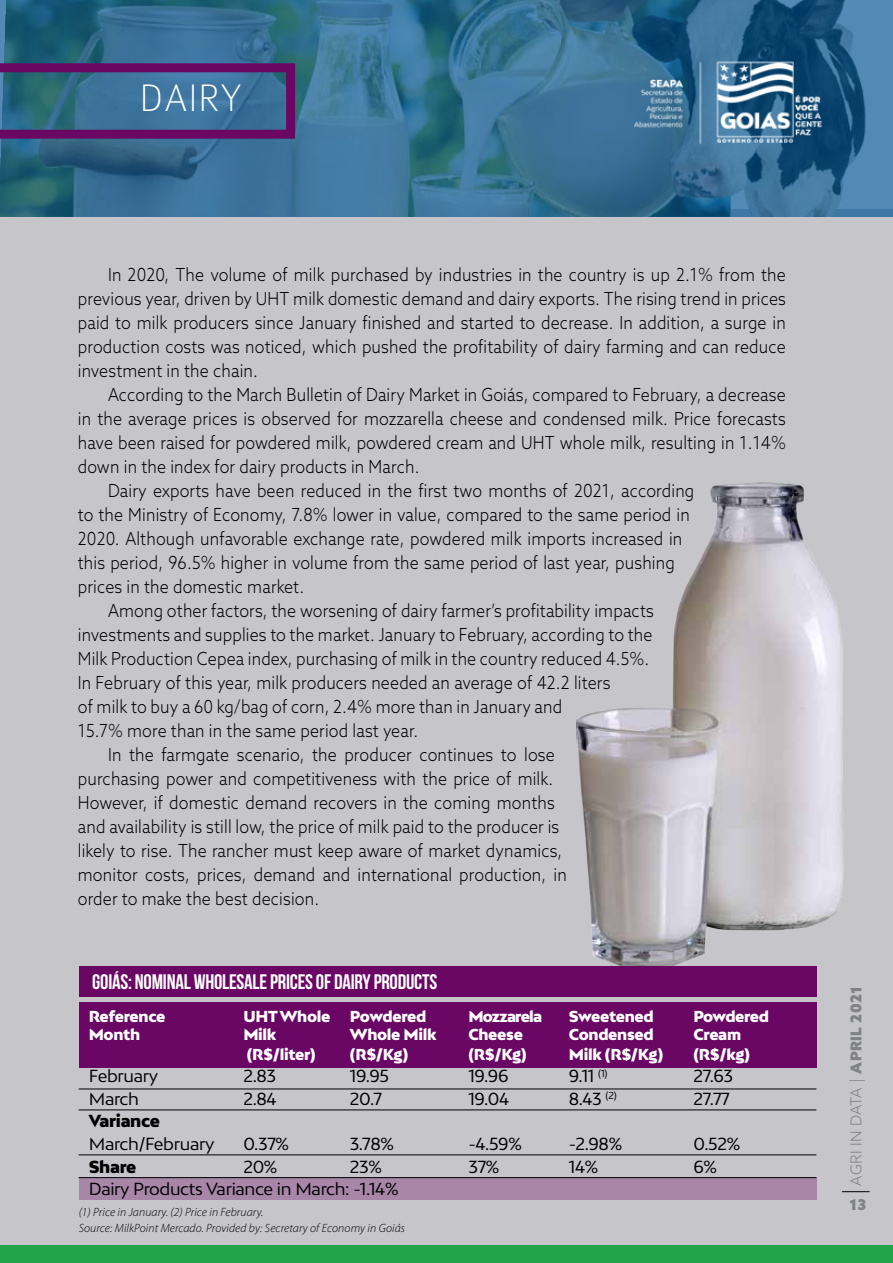
<style>
.page{position:relative;width:893px;height:1263px;background:#fff}
.page>*{position:absolute;margin:0;border:0;box-sizing:border-box;transform-origin:0 0}
.t1{font:100 40.95px "Colaborate";letter-spacing:.025em;color:#fff;scale:.95 1}
.t2{font:21px "Bebas Neue";letter-spacing:-.01em;color:#fff}
.t3{font:300 18px/24px "Azo Sans";letter-spacing:.01em;color:#000;text-align:justify;scale:.89 1}
.t4{font:16.5px "Bw Mitga";letter-spacing:-.02em;color:#000}
.t5{font:900 16.5px "Bw Mitga";letter-spacing:-.02em;color:#000}
.t6{font:900 15px "Bw Mitga";letter-spacing:-.02em;color:#fff}
.t7{font:300 15px "Azo Sans";color:#808285}
.t8{font:900 15px "Bw Mitga";letter-spacing:-.05em;color:#fff}
.t9{font:900 15px "Bw Mitga";letter-spacing:-.04em;color:#fff}
.t10{font:900 15px "Azo Sans";color:#808285}
.t11{font:italic 300 12px/15.6px "Myriad Pro";letter-spacing:.01em;color:#000}
.s1{font-weight:900}
</style>
<div class="page">
<div style="left:0;top:209px;width:893px;height:1047px;background:#c6c5ca"></div>
<div style="left:0;top:1245px;width:893px;height:18px;background:#21a349"></div>
<svg style="left:1px;top:0;width:892px;height:217px;background:#356f92"></svg>
<svg style="left:1px;top:63px;width:294px;height:76px;background:#455587"></svg>
<img style="left:577px;top:483px;width:266px;height:483px">
<hr style="left:0;top:0;width:1px;height:217px;background:#5a5633">
<img style="left:622px;top:43px;width:211px;height:126px">
<div style="left:79px;top:1177px;width:737px;height:23px;background:#a786a8"></div>
<div style="left:79px;top:966px;width:737px;height:30px;background:#6a0765"></div>
<div style="left:79px;top:1002px;width:737px;height:66px;background:#6a0765"></div>
<hr style="left:79px;top:1109px;width:737px;height:1px;background:#000">
<hr style="left:79px;top:1088px;width:737px;height:1px;background:#000">
<hr style="left:79px;top:1154px;width:737px;height:1px;background:#000">
<hr style="left:79px;top:1177px;width:737px;height:1px;background:#000">
<svg style="left:842px;top:1191px;width:28px;height:1px"></svg>
<h1 class="t1" style="left:140px;top:77px;width:109px">DAIRY</h1>
<p class="t3" style="left:78px;top:262px;width:797px;text-indent:30px">In 2020, The volume of milk purchased by industries in the country is up 2.1% from the previous year, driven by UHT milk domestic demand and dairy exports. The rising trend in prices paid to milk producers since January finished and started to decrease. In addition, a surge in production costs was noticed, which pushed the profitability of dairy farming and can reduce investment in the chain.</p>
<p class="t3" style="left:108px;top:382px;width:763px">According to the March Bulletin of Dairy Market in Goiás, compared to February, a decrease</p>
<p class="t3" style="left:78px;top:406px;width:797px">in the average prices is observed for mozzarella cheese and condensed milk. Price forecasts</p>
<p class="t3" style="left:78px;top:430px;width:797px">have been raised for powdered milk, powdered cream and UHT whole milk, resulting in 1.14%</p>
<p class="t3" style="left:78px;top:454px;width:385px">down in the index for dairy products in March.</p>
<p class="t3" style="left:108px;top:478px;width:660px">Dairy exports have been reduced in the first two months of 2021, according</p>
<p class="t3" style="left:78px;top:502px;width:689px">to the Ministry of Economy, 7.8% lower in value, compared to the same period in</p>
<p class="t3" style="left:78px;top:526px;width:681px">2020. Although unfavorable exchange rate, powdered milk imports increased in</p>
<p class="t3" style="left:78px;top:550px;width:672px">this period, 96.5% higher in volume from the same period of last year, pushing</p>
<p class="t3" style="left:78px;top:574px;width:256px">prices in the domestic market.</p>
<p class="t3" style="left:108px;top:598px;width:615px">Among other factors, the worsening of dairy farmer’s profitability impacts</p>
<p class="t3" style="left:78px;top:622px;width:647px">investments and supplies to the market. January to February, according to the</p>
<p class="t3" style="left:78px;top:646px;width:644px">Milk Production Cepea index, purchasing of milk in the country reduced 4.5%.</p>
<p class="t3" style="left:78px;top:670px;width:600px">In February of this year, milk producers needed an average of 42.2 liters</p>
<p class="t3" style="left:78px;top:694px;width:546px">of milk to buy a 60 kg/bag of corn, 2.4% more than in January and</p>
<p class="t3" style="left:78px;top:718px;width:384px">15.7% more than in the same period last year.</p>
<p class="t3" style="left:108px;top:742px;width:504px">In the farmgate scenario, the producer continues to lose</p>
<p class="t3" style="left:78px;top:766px;width:536px">purchasing power and competitiveness with the price of milk.</p>
<p class="t3" style="left:78px;top:790px;width:537px">However, if domestic demand recovers in the coming months</p>
<p class="t3" style="left:78px;top:814px;width:542px">and availability is still low, the price of milk paid to the producer is</p>
<p class="t3" style="left:78px;top:838px;width:546px">likely to rise. The rancher must keep aware of market dynamics,</p>
<p class="t3" style="left:78px;top:862px;width:551px">monitor costs, prices, demand and international production, in</p>
<p class="t3" style="left:78px;top:886px;width:273px">order to make the best decision.</p>
<p class="t2" style="left:92px;top:970px;width:346px">GOIÁS: NOMINAL WHOLESALE PRICES OF DAIRY PRODUCTS</p>
<p class="t6" style="left:89px;top:1007px;width:78px">Reference</p>
<p class="t6" style="left:243px;top:1007px;width:89px">UHT Whole</p>
<p class="t6" style="left:350px;top:1007px;width:78px">Powdered</p>
<p class="t8" style="left:468px;top:1007px;width:75px">Mozzarela</p>
<p class="t6" style="left:569px;top:1007px;width:86px">Sweetened</p>
<p class="t9" style="left:693px;top:1007px;width:77px">Powdered</p>
<p class="t6" style="left:89px;top:1025px;width:53px">Month</p>
<p class="t6" style="left:243px;top:1025px;width:34px">Milk</p>
<p class="t6" style="left:350px;top:1025px;width:88px">Whole Milk</p>
<p class="t6" style="left:468px;top:1025px;width:56px">Cheese</p>
<p class="t6" style="left:569px;top:1025px;width:86px">Condensed</p>
<p class="t6" style="left:693px;top:1025px;width:49px">Cream</p>
<p class="t6" style="left:247px;top:1044px;width:70px">(R$/liter)</p>
<p class="t6" style="left:350px;top:1044px;width:60px">(R$/Kg)</p>
<p class="t6" style="left:468px;top:1044px;width:60px">(R$/Kg)</p>
<p class="t6" style="left:569px;top:1044px;width:96px">Milk (R$/Kg)</p>
<p class="t6" style="left:693px;top:1044px;width:58px">(R$/kg)</p>
<p class="t4" style="left:89px;top:1065px;width:71px">February</p>
<p class="t4" style="left:243px;top:1065px;width:34px">2.83</p>
<p class="t4" style="left:350px;top:1065px;width:41px">19.95</p>
<p class="t4" style="left:468px;top:1065px;width:42px">19.96</p>
<p class="t4" style="left:569px;top:1065px;width:40px">9.11 <sup>(1)</sup></p>
<p class="t4" style="left:693px;top:1065px;width:41px">27.63</p>
<p class="t4" style="left:89px;top:1088px;width:52px">March</p>
<p class="t4" style="left:243px;top:1088px;width:35px">2.84</p>
<p class="t4" style="left:350px;top:1088px;width:34px">20.7</p>
<p class="t4" style="left:468px;top:1088px;width:42px">19.04</p>
<p class="t4" style="left:569px;top:1088px;width:49px">8.43 <sup>(2)</sup></p>
<p class="t4" style="left:693px;top:1088px;width:38px">27.77</p>
<p class="t5" style="left:89px;top:1110px;width:73px">Variance</p>
<p class="t4" style="left:89px;top:1133px;width:127px">March/February</p>
<p class="t4" style="left:243px;top:1133px;width:47px">0.37%</p>
<p class="t4" style="left:350px;top:1133px;width:46px">3.78%</p>
<p class="t4" style="left:468px;top:1133px;width:55px">-4.59%</p>
<p class="t4" style="left:569px;top:1133px;width:55px">-2.98%</p>
<p class="t4" style="left:693px;top:1133px;width:48px">0.52%</p>
<p class="t5" style="left:89px;top:1155px;width:49px">Share</p>
<p class="t4" style="left:243px;top:1155px;width:35px">20%</p>
<p class="t4" style="left:350px;top:1155px;width:33px">23%</p>
<p class="t4" style="left:468px;top:1155px;width:32px">37%</p>
<p class="t4" style="left:569px;top:1155px;width:31px">14%</p>
<p class="t4" style="left:693px;top:1155px;width:25px">6%</p>
<p class="t4" style="left:89px;top:1178px;width:311px">Dairy Products Variance in March: -1.14%</p>
<p class="t11" style="left:79px;top:1205px;width:328px">(1) Price in January. (2) Price in February.<br>Source: MilkPoint Mercado. Provided by: Secretary of Economy in Goiás</p>
<p class="t7" style="left:846px;top:1185px;width:201px;rotate:-90deg">AGRI IN DATA | <span class="s1">APRIL 2021</span></p>
<p class="t10" style="left:849px;top:1194px;width:19px">13</p>
</div>
